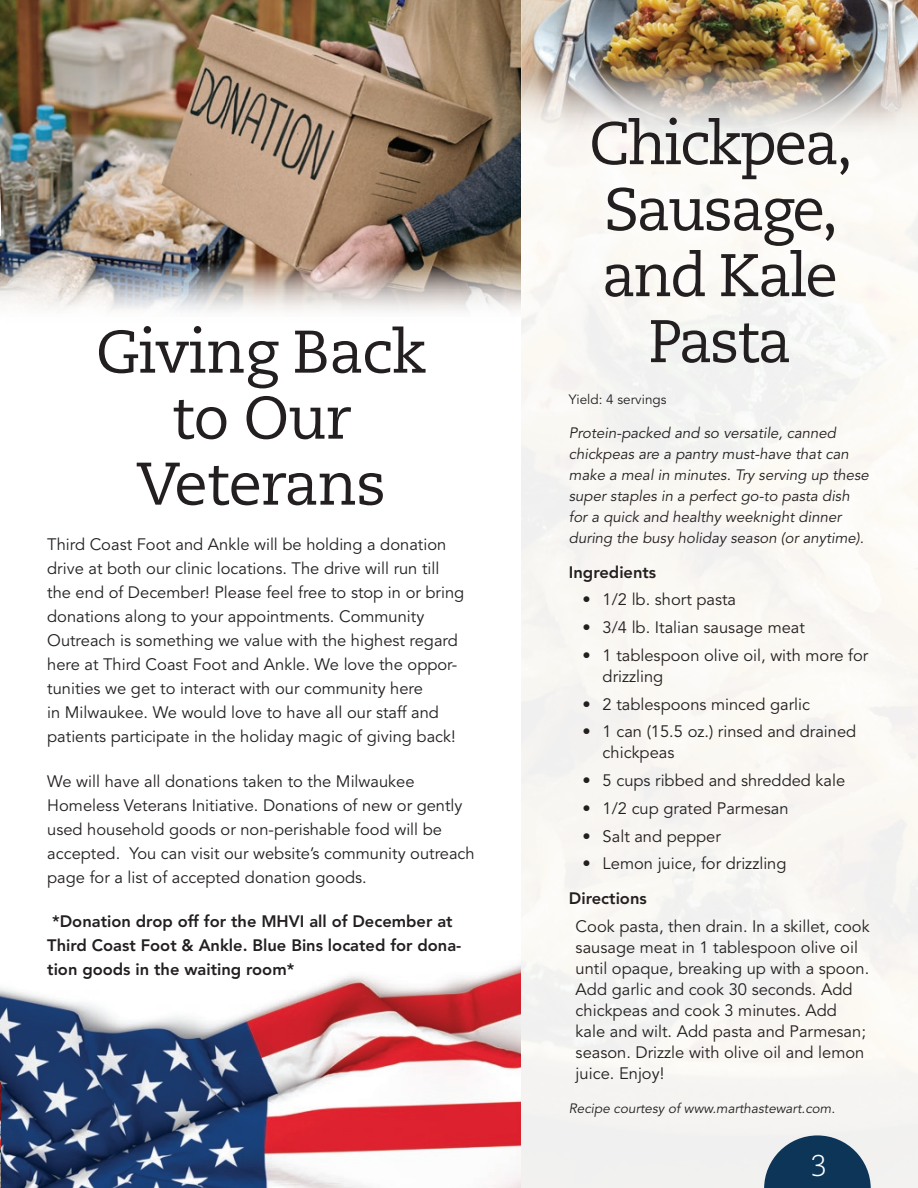
<style>
.page{position:relative;width:918px;height:1188px;background:#fff}
.page>*{position:absolute;margin:0;border:0;box-sizing:border-box;transform-origin:0 0}
.t1{font:60px/66px "Caecilia LT Std";letter-spacing:-.04em;color:#231f20;text-align:center}
.t2{font:60px/66px "Caecilia LT Std";letter-spacing:-.02em;color:#231f20;text-align:center}
.t3{font:300 30px "Caecilia LT Std";color:#fff}
.t4{font:16.5px/24px "Avenir LT Std";color:#231f20}
.t5{font:800 16.5px/24px "Avenir LT Std";color:#231f20}
.t6{font:italic 15px/21px "Avenir LT Std";color:#231f20}
.t7{font:italic 13.5px "Avenir LT Std";color:#231f20}
.t8{font:13.5px "Avenir LT Std";color:#231f20}
</style>
<div class="page">
<img style="left:0;top:0;width:522px;height:323px">
<img style="left:0;top:805px;width:522px;height:383px">
<img style="left:522px;top:0;width:396px;height:144px">
<svg style="left:764px;top:1135px;width:107px;height:53px"></svg>
<hr style="left:0;top:174px;width:1px;height:61px;background:#fff">
<h1 class="t2" style="left:96px;top:320px;width:332px">Giving Back to Our<br>Veterans</h1>
<p class="t4" style="left:47px;top:533px;width:419px">Third Coast Foot and Ankle will be holding a donation drive at both our clinic locations. The drive will run till the end of December! Please feel free to stop in or bring donations along to your appointments. Community Outreach is something we value with the highest regard here at Third Coast Foot and Ankle. We love the oppor&shy;tunities we get to interact with our community here<br>in Milwaukee. We would love to have all our staff and patients participate in the holiday magic of giving back!</p>
<p class="t4" style="left:47px;top:769px;width:429px">We will have all donations taken to the Milwaukee Homeless Veterans Initiative. Donations of new or gently used household goods or non-perishable food will be accepted. You can visit our website’s community outreach page for a list of accepted donation goods.</p>
<p class="t5" style="left:47px;top:909px;width:416px">*Donation drop off for the MHVI all of December at<br>Third Coast Foot &amp; Ankle. Blue Bins located for dona&shy;tion goods in the waiting room*</p>
<h1 class="t1" style="left:589px;top:111px;width:265px">Chickpea,<br>Sausage, and Kale<br>Pasta</h1>
<p class="t8" style="left:569px;top:391px;width:99px">Yield: 4 servings</p>
<p class="t6" style="left:569px;top:423px;width:302px">Protein-packed and so versatile, canned chickpeas are a pantry must-have that can make a meal in minutes. Try serving up these super staples in a perfect go-to pasta dish for a quick and healthy weeknight dinner during the busy holiday season (or anytime).</p>
<p class="t5" style="left:569px;top:560px;width:89px">Ingredients</p>
<p class="t4" style="left:582px;top:588px;width:155px">• 1/2 lb. short pasta</p>
<p class="t4" style="left:582px;top:616px;width:224px">• 3/4 lb. Italian sausage meat</p>
<p class="t4" style="left:603px;top:645px;width:267px;line-height:21px;text-indent:-20px">• 1 tablespoon olive oil, with more for drizzling</p>
<p class="t4" style="left:582px;top:692px;width:229px">• 2 tablespoons minced garlic</p>
<p class="t4" style="left:603px;top:722px;width:255px;line-height:21px;text-indent:-20px">• 1 can (15.5 oz.) rinsed and drained chickpeas</p>
<p class="t4" style="left:582px;top:769px;width:264px">• 5 cups ribbed and shredded kale</p>
<p class="t4" style="left:582px;top:797px;width:208px">• 1/2 cup grated Parmesan</p>
<p class="t4" style="left:582px;top:824px;width:140px">• Salt and pepper</p>
<p class="t4" style="left:582px;top:852px;width:206px">• Lemon juice, for drizzling</p>
<p class="t5" style="left:569px;top:886px;width:79px">Directions</p>
<p class="t4" style="left:576px;top:916px;width:296px;line-height:21px">Cook pasta, then drain. In a skillet, cook sausage meat in 1 tablespoon olive oil until opaque, breaking up with a spoon.<br>Add garlic and cook 30 seconds. Add chickpeas and cook 3 minutes. Add kale and wilt. Add pasta and Parmesan; season. Drizzle with olive oil and lemon juice. Enjoy!</p>
<p class="t7" style="left:569px;top:1101px;width:268px">Recipe courtesy of www.marthastewart.com.</p>
<h2 class="t3" style="left:811px;top:1149px;width:18px">3</h2>
</div>
